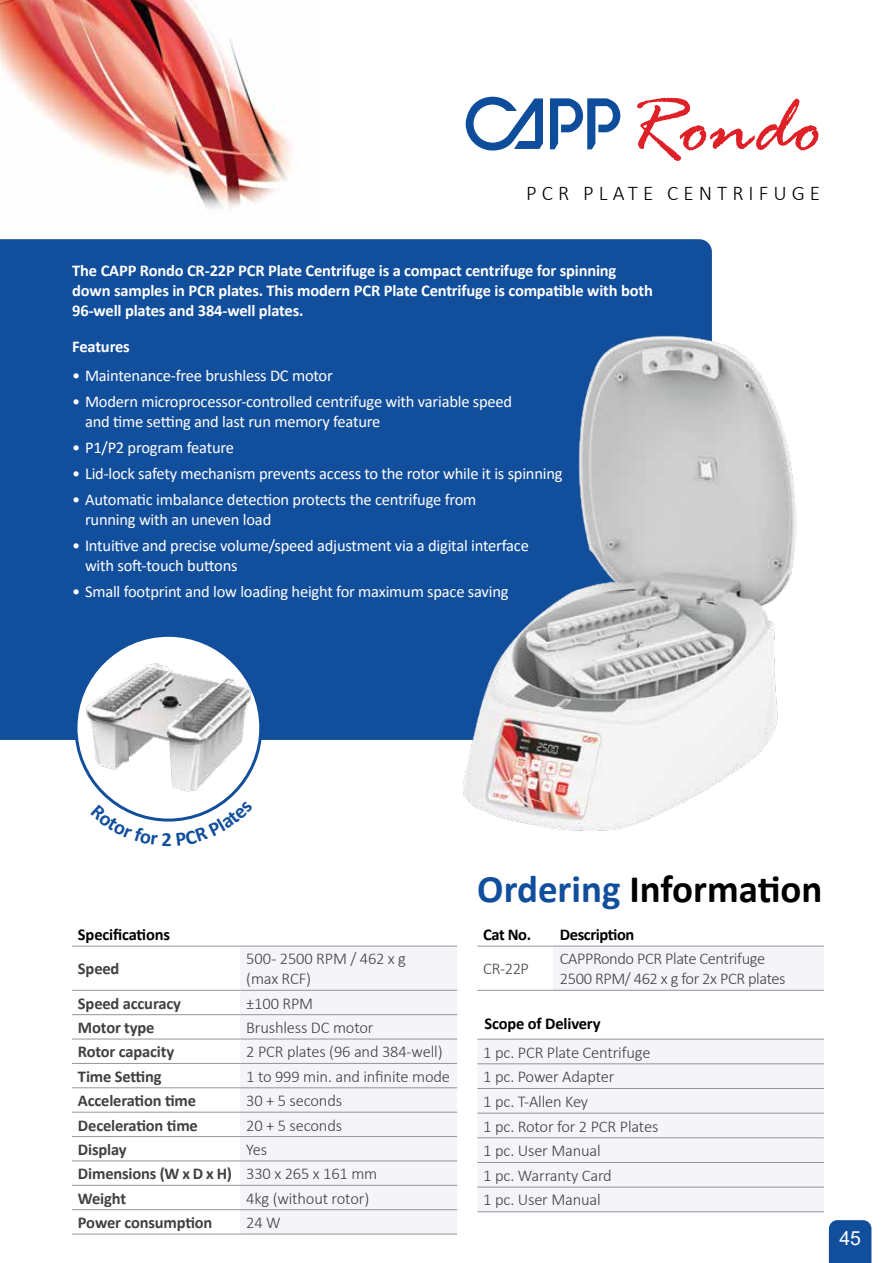
<style>
.page{position:relative;width:893px;height:1263px;background:#fff}
.page>*{position:absolute;margin:0;border:0;box-sizing:border-box;transform-origin:0 0}
.t1{font:italic 84.3px "Rage";color:#df2027}
.t2{font:700 39px "Calibri";color:#000}
.t3{font:300 21px "Calibri";letter-spacing:.24em;color:#000}
.t4{font:19.5px "Arial";color:#fff}
.t5{font:16.5px/19.8px "Calibri";letter-spacing:-.015em;color:#fff}
.t6{font:300 16.5px/24.6px "Calibri";letter-spacing:-.01em;color:#414042}
.t7{font:700 16.5px/19.8px "Calibri";letter-spacing:-.01em;color:#fff}
.t8{font:700 16.5px/24.3px "Calibri";letter-spacing:-.01em;color:#414042}
.t9{font:700 16.5px "Calibri";letter-spacing:-.01em;color:#000}
.s1{font-weight:300}
.s2{color:#114e9c}
</style>
<div class="page">
<div style="left:0;top:239px;width:712px;height:501px;background:#114e9c"></div>
<img style="left:0;top:0;width:292px;height:209px">
<img style="left:457px;top:331px;width:340px;height:500px">
<svg style="left:72px;top:989px;width:168px;height:245px"></svg>
<div style="left:240px;top:947px;width:217px;height:287px;background:#f4f4f9"></div>
<hr style="left:72px;top:946px;width:168px;height:1px;background:#939598">
<hr style="left:240px;top:946px;width:217px;height:1px;background:#939598">
<hr style="left:72px;top:990px;width:168px;height:1px;background:#939598">
<hr style="left:240px;top:990px;width:217px;height:1px;background:#939598">
<hr style="left:72px;top:1014px;width:168px;height:1px;background:#939598">
<hr style="left:240px;top:1014px;width:217px;height:1px;background:#939598">
<hr style="left:72px;top:1063px;width:168px;height:1px;background:#939598">
<hr style="left:240px;top:1063px;width:217px;height:1px;background:#939598">
<hr style="left:72px;top:1087px;width:168px;height:1px;background:#939598">
<hr style="left:240px;top:1087px;width:217px;height:1px;background:#939598">
<hr style="left:72px;top:1112px;width:168px;height:1px;background:#939598">
<hr style="left:240px;top:1112px;width:217px;height:1px;background:#939598">
<hr style="left:72px;top:1136px;width:168px;height:1px;background:#939598">
<hr style="left:240px;top:1136px;width:217px;height:1px;background:#939598">
<hr style="left:72px;top:1161px;width:168px;height:1px;background:#939598">
<hr style="left:240px;top:1161px;width:217px;height:1px;background:#939598">
<hr style="left:72px;top:1185px;width:168px;height:1px;background:#939598">
<hr style="left:240px;top:1185px;width:217px;height:1px;background:#939598">
<hr style="left:72px;top:1209px;width:168px;height:1px;background:#939598">
<hr style="left:240px;top:1209px;width:217px;height:1px;background:#939598">
<hr style="left:72px;top:1234px;width:168px;height:1px;background:#939598">
<hr style="left:240px;top:1234px;width:217px;height:1px;background:#939598">
<hr style="left:72px;top:1039px;width:168px;height:1px;background:#939598">
<hr style="left:240px;top:1039px;width:217px;height:1px;background:#939598">
<svg style="left:477px;top:945px;width:347px;height:45px"></svg>
<div style="left:554px;top:946px;width:270px;height:44px;background:#f4f4f9"></div>
<hr style="left:477px;top:946px;width:77px;height:1px;background:#939598">
<hr style="left:477px;top:990px;width:77px;height:1px;background:#939598">
<hr style="left:554px;top:946px;width:270px;height:1px;background:#939598">
<hr style="left:554px;top:990px;width:270px;height:1px;background:#939598">
<svg style="left:466px;top:97px;width:77px;height:54px"></svg>
<svg style="left:550px;top:98px;width:71px;height:51px"></svg>
<svg style="left:76px;top:635px;width:185px;height:185px"></svg>
<img style="left:80px;top:657px;width:176px;height:139px">
<div style="left:477px;top:1040px;width:347px;height:171px;background:#f4f4f9"></div>
<hr style="left:477px;top:1063px;width:347px;height:1px;background:#939598">
<hr style="left:477px;top:1088px;width:347px;height:1px;background:#939598">
<hr style="left:477px;top:1113px;width:347px;height:1px;background:#939598">
<hr style="left:477px;top:1137px;width:347px;height:1px;background:#939598">
<hr style="left:477px;top:1162px;width:347px;height:1px;background:#939598">
<hr style="left:477px;top:1187px;width:347px;height:1px;background:#939598">
<hr style="left:477px;top:1211px;width:347px;height:1px;background:#939598">
<hr style="left:477px;top:1039px;width:347px;height:1px;background:#939598">
<div style="left:829px;top:1220px;width:42px;height:43px;background:#114e9c"></div>
<svg style="left:108px;top:800px;width:120px;height:22px"></svg>
<h1 class="t1" style="left:623px;top:81px;width:201px">Rondo</h1>
<p class="t3" style="left:526px;top:180px;width:296px">PCR PLATE CENTRIFUGE</p>
<p class="t7" style="left:72px;top:260px;width:582px">The CAPP Rondo CR-22P PCR Plate Centrifuge is a compact centrifuge for spinning down samples in PCR plates. This modern PCR Plate Centrifuge is compatible with both<br>96-well plates and 384-well plates.</p>
<p class="t7" style="left:72px;top:336px;width:59px">Features</p>
<p class="t5" style="left:72px;top:365px;width:262px">• Maintenance-free brushless DC motor</p>
<p class="t5" style="left:85px;top:391px;width:429px;text-indent:-13px">• Modern microprocessor-controlled centrifuge with variable speed and time setting and last run memory feature</p>
<p class="t5" style="left:72px;top:437px;width:163px">• P1/P2 program feature</p>
<p class="t5" style="left:72px;top:463px;width:492px">• Lid-lock safety mechanism prevents access to the rotor while it is spinning</p>
<p class="t5" style="left:85px;top:489px;width:393px;text-indent:-13px">• Automatic imbalance detection protects the centrifuge from running with an uneven load</p>
<p class="t5" style="left:85px;top:535px;width:445px;text-indent:-13px">• Intuitive and precise volume/speed adjustment via a digital interface with soft-touch buttons</p>
<p class="t5" style="left:72px;top:581px;width:438px">• Small footprint and low loading height for maximum space saving</p>
<p class="t9" style="left:78px;top:923px;width:94px">Specifications</p>
<p class="t8" style="left:78px;top:956px;width:43px">Speed</p>
<p class="t6" style="left:246px;top:949px;width:161px;line-height:19.8px">500 - 2500 RPM / 462 x g (max RCF)</p>
<p class="t8" style="left:78px;top:990px;width:104px">Speed accuracy</p>
<p class="t6" style="left:246px;top:991px;width:68px">±100 RPM</p>
<p class="t8" style="left:78px;top:1015px;width:78px">Motor type</p>
<p class="t6" style="left:246px;top:1015px;width:129px">Brushless DC motor</p>
<p class="t8" style="left:78px;top:1039px;width:98px">Rotor capacity</p>
<p class="t6" style="left:246px;top:1039px;width:198px">2 PCR plates (96 and 384-well)</p>
<p class="t8" style="left:78px;top:1063px;width:85px">Time Setting</p>
<p class="t6" style="left:246px;top:1064px;width:205px">1 to 999 min. and infinite mode</p>
<p class="t8" style="left:78px;top:1088px;width:120px">Acceleration time</p>
<p class="t6" style="left:246px;top:1088px;width:97px">30 + 5 seconds</p>
<p class="t8" style="left:78px;top:1112px;width:121px">Deceleration time</p>
<p class="t6" style="left:246px;top:1112px;width:97px">20 + 5 seconds</p>
<p class="t8" style="left:78px;top:1137px;width:50px">Display</p>
<p class="t8" style="left:78px;top:1137px;width:301px;text-indent:168px"><span class="s1">Yes<br></span>Dimensions (W x D x H) <span class="s1">330 x 265 x 161 mm<br></span>Weight</p>
<p class="t6" style="left:246px;top:1186px;width:125px">4kg (without rotor)</p>
<p class="t8" style="left:78px;top:1210px;width:136px">Power consumption</p>
<p class="t6" style="left:246px;top:1210px;width:36px">24 W</p>
<h2 class="t2" style="left:477px;top:861px;width:347px"><span class="s2">Ordering</span> Information</h2>
<p class="t9" style="left:483px;top:922px;width:49px">Cat No.</p>
<p class="t9" style="left:560px;top:922px;width:76px">Description</p>
<p class="t6" style="left:483px;top:956px;width:47px">CR-22P</p>
<p class="t6" style="left:560px;top:949px;width:227px;line-height:19.8px">CAPPRondo PCR Plate Centrifuge<br>2500 RPM/ 462 x g for 2x PCR plates</p>
<p class="t9" style="left:484px;top:1011px;width:118px">Scope of Delivery</p>
<p class="t6" style="left:483px;top:1039px;width:177px">1 pc. PCR Plate Centrifuge<br>1 pc. Power Adapter<br>1 pc. T-Allen Key<br>1 pc. Rotor for 2 PCR Plates<br>1 pc. User Manual<br>1 pc. Warranty Card<br>1 pc. User Manual</p>
<p class="t4" style="left:839px;top:1224px;width:23px">45</p>
</div>
